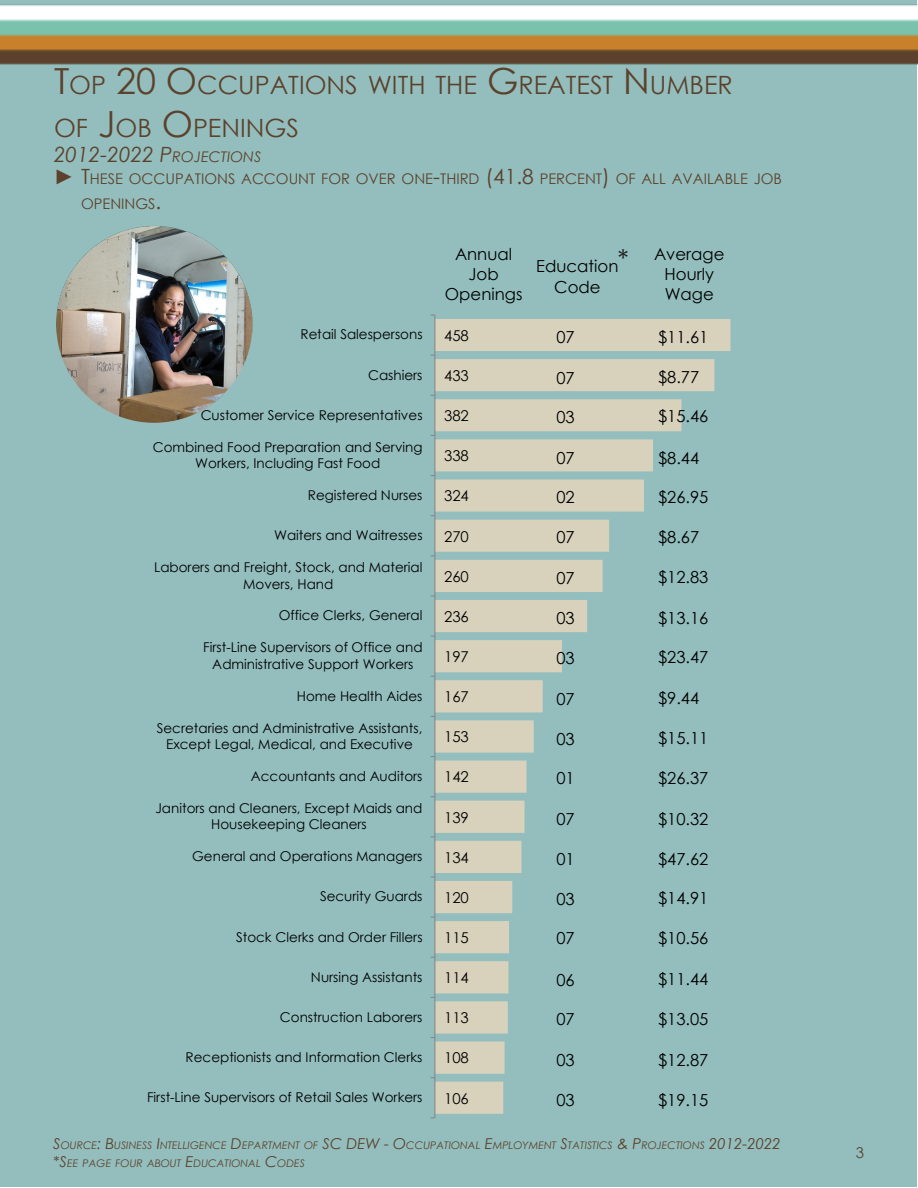
<style>
.page{position:relative;width:918px;height:1188px;background:#fff}
.page>*{position:absolute;margin:0;border:0;box-sizing:border-box;transform-origin:0 0}
.t1{font:27px "Century Gothic";color:#231f20}
.t2{font:25.2px/43.2px "Century Gothic";color:#5c422c}
.t3{font:italic 21px "Century Gothic";color:#5c422c}
.t4{font:16.5px/20.2px "Century Gothic";color:#000;text-align:center}
.t5{font:15px "Century Gothic";color:#000}
.t6{font:15px "Century Gothic";color:#5c422c}
.t7{font:14.7px/25.2px "Century Gothic";color:#5c422c}
.t8{font:13.5px/16.5px "Century Gothic";color:#000;text-align:center}
.t9{font:italic 10.5px/18px "Century Gothic";color:#5c422c}
.s1{font-size:36px}
.s2{font-size:14.7px}
.s3{font-size:21px}
.s4{font-size:15px}
</style>
<div class="page">
<div style="left:1px;top:1px;width:916px;height:1186px;background:#93bebd"></div>
<img style="left:1px;top:4px;width:916px;height:321px">
<img style="left:54px;top:219px;width:201px;height:204px">
<svg style="left:435px;top:319px;width:295px;height:795px"></svg>
<hr style="left:434px;top:315px;width:1px;height:803px;background:#868686">
<h2 class="t2" style="left:54px;top:63px;width:680px"><span class="s1">T</span>OP <span class="s1">20 O</span>CCUPATIONS WITH THE <span class="s1">G</span>REATEST <span class="s1">N</span> UMBER<br>OF <span class="s1">J</span> OB <span class="s1">O</span>PENINGS</h2>
<h3 class="t3" style="left:54px;top:140px;width:209px">2012-2022 P<span class="s2">ROJECTIONS</span></h3>
<p class="t7" style="left:81px;top:166px;width:702px;text-indent:-27px"><span class="s3">► T</span>HESE OCCUPATIONS ACCOUNT FOR OVER ONE<span class="s3">-</span>THIRD <span class="s3">(41.8</span> PERCENT<span class="s3">)</span> OF ALL AVAILABLE JOB<br>OPENINGS<span class="s3">.</span></p>
<p class="t8" style="left:300px;top:326px;width:124px">Retail Salespersons</p>
<p class="t8" style="left:368px;top:366px;width:56px">Cashiers</p>
<p class="t8" style="left:201px;top:406px;width:223px">Customer Service Representatives</p>
<p class="t8" style="left:153px;top:438px;width:271px">Combined Food Preparation and Serving<br>Workers, Including Fast Food</p>
<p class="t8" style="left:308px;top:487px;width:116px">Registered Nurses</p>
<p class="t8" style="left:274px;top:527px;width:150px">Waiters and Waitresses</p>
<p class="t8" style="left:154px;top:559px;width:270px">Laborers and Freight, Stock, and Material<br>Movers, Hand</p>
<p class="t8" style="left:279px;top:607px;width:145px">Office Clerks, General</p>
<p class="t8" style="left:203px;top:639px;width:221px">First-Line Supervisors of Office and<br>Administrative Support Workers</p>
<p class="t8" style="left:297px;top:687px;width:127px">Home Health Aides</p>
<p class="t8" style="left:157px;top:719px;width:267px">Secretaries and Administrative Assistants,<br>Except Legal, Medical, and Executive</p>
<p class="t8" style="left:251px;top:768px;width:173px">Accountants and Auditors</p>
<p class="t8" style="left:156px;top:800px;width:268px">Janitors and Cleaners, Except Maids and<br>Housekeeping Cleaners</p>
<p class="t8" style="left:192px;top:848px;width:232px">General and Operations Managers</p>
<p class="t8" style="left:320px;top:888px;width:104px">Security Guards</p>
<p class="t8" style="left:236px;top:928px;width:188px">Stock Clerks and Order Fillers</p>
<p class="t8" style="left:311px;top:968px;width:113px">Nursing Assistants</p>
<p class="t8" style="left:280px;top:1009px;width:144px">Construction Laborers</p>
<p class="t8" style="left:186px;top:1049px;width:238px">Receptionists and Information Clerks</p>
<p class="t8" style="left:147px;top:1089px;width:277px">First-Line Supervisors of Retail Sales Workers</p>
<p class="t4" style="left:445px;top:244px;width:79px">Annual<br>Job<br>Openings</p>
<p class="t5" style="left:444px;top:325px;width:26px">458</p>
<p class="t5" style="left:444px;top:365px;width:26px">433</p>
<p class="t5" style="left:444px;top:405px;width:26px">382</p>
<p class="t5" style="left:444px;top:445px;width:26px">338</p>
<p class="t5" style="left:444px;top:486px;width:26px">324</p>
<p class="t5" style="left:444px;top:526px;width:26px">270</p>
<p class="t5" style="left:444px;top:566px;width:26px">260</p>
<p class="t5" style="left:444px;top:606px;width:26px">236</p>
<p class="t5" style="left:444px;top:646px;width:26px">197</p>
<p class="t5" style="left:444px;top:686px;width:26px">167</p>
<p class="t5" style="left:444px;top:726px;width:26px">153</p>
<p class="t5" style="left:444px;top:767px;width:26px">142</p>
<p class="t5" style="left:444px;top:807px;width:26px">139</p>
<p class="t5" style="left:444px;top:847px;width:26px">134</p>
<p class="t5" style="left:444px;top:887px;width:26px">120</p>
<p class="t5" style="left:444px;top:927px;width:26px">115</p>
<p class="t5" style="left:444px;top:967px;width:26px">114</p>
<p class="t5" style="left:444px;top:1007px;width:26px">113</p>
<p class="t5" style="left:444px;top:1048px;width:26px">108</p>
<p class="t5" style="left:444px;top:1088px;width:26px">106</p>
<p class="t4" style="left:536px;top:256px;width:84px">Education<br>Code</p>
<p class="t4" style="left:654px;top:244px;width:72px">Average<br>Hourly<br>Wage</p>
<h1 class="t1" style="left:617px;top:240px;width:13px">*</h1>
<p class="t4" style="left:556px;top:327px;width:20px">07</p>
<p class="t4" style="left:556px;top:367px;width:20px">07</p>
<p class="t4" style="left:556px;top:407px;width:20px">03</p>
<p class="t4" style="left:556px;top:448px;width:20px">07</p>
<p class="t4" style="left:556px;top:487px;width:20px">02</p>
<p class="t4" style="left:556px;top:527px;width:20px">07</p>
<p class="t4" style="left:556px;top:567px;width:20px">07</p>
<p class="t4" style="left:556px;top:608px;width:20px">03</p>
<p class="t4" style="left:556px;top:648px;width:20px">03</p>
<p class="t4" style="left:556px;top:689px;width:20px">07</p>
<p class="t4" style="left:556px;top:728px;width:20px">03</p>
<p class="t4" style="left:556px;top:768px;width:20px">01</p>
<p class="t4" style="left:556px;top:809px;width:20px">07</p>
<p class="t4" style="left:556px;top:849px;width:20px">01</p>
<p class="t4" style="left:556px;top:888px;width:20px">03</p>
<p class="t4" style="left:556px;top:928px;width:20px">07</p>
<p class="t4" style="left:556px;top:969px;width:20px">06</p>
<p class="t4" style="left:556px;top:1009px;width:20px">07</p>
<p class="t4" style="left:556px;top:1050px;width:20px">03</p>
<p class="t4" style="left:556px;top:1090px;width:20px">03</p>
<p class="t4" style="left:658px;top:326px;width:52px">$11.61</p>
<p class="t4" style="left:658px;top:367px;width:43px">$8.77</p>
<p class="t4" style="left:658px;top:406px;width:52px">$15.46</p>
<p class="t4" style="left:658px;top:447px;width:43px">$8.44</p>
<p class="t4" style="left:658px;top:487px;width:52px">$26.95</p>
<p class="t4" style="left:658px;top:526px;width:43px">$8.67</p>
<p class="t4" style="left:658px;top:567px;width:52px">$12.83</p>
<p class="t4" style="left:658px;top:607px;width:52px">$13.16</p>
<p class="t4" style="left:658px;top:647px;width:52px">$23.47</p>
<p class="t4" style="left:658px;top:688px;width:43px">$9.44</p>
<p class="t4" style="left:658px;top:728px;width:52px">$15.11</p>
<p class="t4" style="left:658px;top:768px;width:52px">$26.37</p>
<p class="t4" style="left:658px;top:809px;width:52px">$10.32</p>
<p class="t4" style="left:658px;top:848px;width:52px">$47.62</p>
<p class="t4" style="left:658px;top:888px;width:52px">$14.91</p>
<p class="t4" style="left:658px;top:928px;width:52px">$10.56</p>
<p class="t4" style="left:658px;top:969px;width:52px">$11.44</p>
<p class="t4" style="left:658px;top:1008px;width:52px">$13.05</p>
<p class="t4" style="left:658px;top:1049px;width:52px">$12.87</p>
<p class="t4" style="left:658px;top:1089px;width:52px">$19.15</p>
<p class="t9" style="left:53px;top:1136px;width:729px"><span class="s4">S</span>OURCE<span class="s4">: B</span>USINESS <span class="s4">I</span>NTELLIGENCE <span class="s4">D</span>EPARTMENT OF <span class="s4">SC DEW - O</span>CCUPATIONAL <span class="s4">E</span>MPLOYMENT <span class="s4">S</span>TATISTICS <span class="s4">&amp; P</span>ROJECTIONS <span class="s4">2012-2022 *S</span>EE PAGE FOUR ABOUT <span class="s4">E</span>DUCATIONAL <span class="s4">C</span>ODES</p>
<p class="t6" style="left:856px;top:1142px;width:10px">3</p>
</div>
